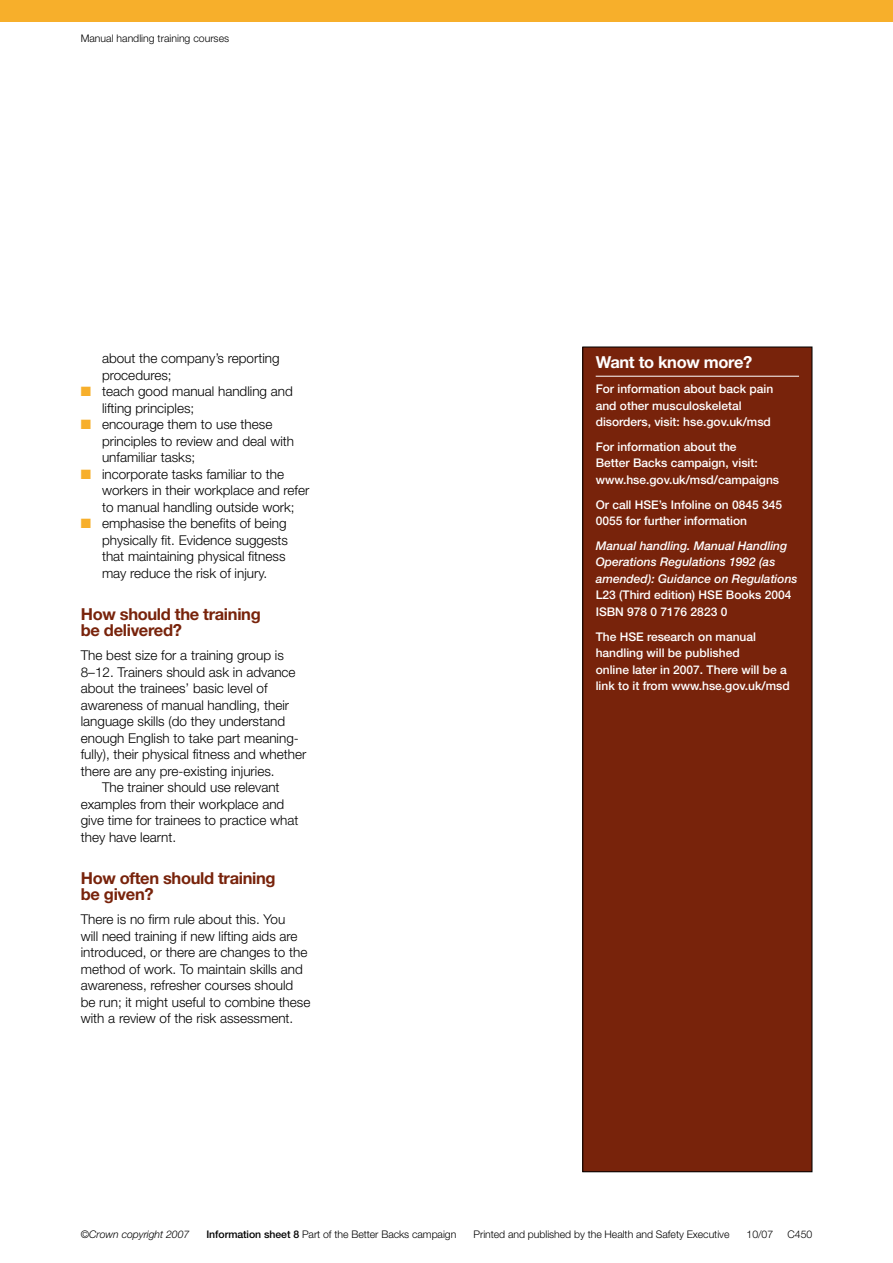
<style>
.page{position:relative;width:893px;height:1263px;background:#fff}
.page>*{position:absolute;margin:0;border:0;box-sizing:border-box;transform-origin:0 0}
.t1{font:700 16.5px/16.5px "Helvetica Neue";letter-spacing:-.02em;color:#78230b}
.t2{font:700 16.5px "Helvetica Neue";letter-spacing:-.02em;color:#fff}
.t3{font:300 13.5px/16.5px "Helvetica Neue";color:#000}
.t4{font:500 12px/16.5px "Helvetica Neue";color:#fff}
.t5{font:italic 500 12px/24.8px "Helvetica Neue";color:#fff}
.t6{font:300 10.5px "Helvetica Neue";letter-spacing:-.005em;color:#000}
.t7{font:italic 300 10.5px "Helvetica Neue";letter-spacing:-.005em;color:#000}
.s1{color:#f7af2b}
.s2{font-style:normal}
.s3{font-weight:500}
</style>
<div class="page">
<div style="left:0;top:0;width:893px;height:21px;background:#f7af2b"></div>
<div style="left:583px;top:347px;width:229px;height:825px;background:#78230b"></div>
<hr style="left:596px;top:376px;width:203px;height:1px;background:#fff">
<p class="t6" style="left:81px;top:32px;width:150px">Manual handling training courses</p>
<p class="t3" style="left:102px;top:350px;width:179px">about the company’s reporting</p>
<p class="t3" style="left:102px;top:366px;width:71px">procedures;</p>
<p class="t3" style="left:102px;top:383px;width:192px;text-indent:-21px"><span class="s1">■</span> teach good manual handling and lifting principles;</p>
<p class="t3" style="left:102px;top:416px;width:194px;text-indent:-21px"><span class="s1">■</span> encourage them to use these principles to review and deal with unfamiliar tasks;</p>
<p class="t3" style="left:102px;top:465px;width:209px;text-indent:-21px"><span class="s1">■</span> incorporate tasks familiar to the workers in their workplace and refer to manual handling outside work;</p>
<p class="t3" style="left:102px;top:515px;width:188px;text-indent:-21px"><span class="s1">■</span> emphasise the benefits of being physically fit. Evidence suggests that maintaining physical fitness may reduce the risk of injury.</p>
<h2 class="t1" style="left:81px;top:605px;width:182px">How should the training be delivered?</h2>
<p class="t3" style="left:81px;top:647px;width:227px">The best size for a training group is 8–12. Trainers should ask in advance about the trainees’ basic level of awareness of manual handling, their language skills (do they understand enough English to take part meaning&shy;fully), their physical fitness and whether there are any pre-existing injuries.</p>
<p class="t3" style="left:81px;top:779px;width:219px;text-indent:21px">The trainer should use relevant examples from their workplace and give time for trainees to practice what they have learnt.</p>
<h2 class="t1" style="left:81px;top:869px;width:196px">How often should training be given?</h2>
<p class="t3" style="left:81px;top:911px;width:231px">There is no firm rule about this. You<br>will need training if new lifting aids are introduced, or there are changes to the method of work. To maintain skills and awareness, refresher courses should be run; it might useful to combine these with a review of the risk assessment.</p>
<p class="t2" style="left:596px;top:352px;width:158px">Want to know more?</p>
<p class="t4" style="left:596px;top:380px;width:179px">For information about back pain and other musculoskeletal</p>
<p class="t4" style="left:596px;top:438px;width:164px">For information about the<br>Better Backs campaign, visit:</p>
<p class="t4" style="left:596px;top:413px;width:177px">disorders, visit: hse.gov.uk/msd</p>
<p class="t4" style="left:596px;top:467px;width:188px;line-height:24.8px">www.hse.gov.uk/msd/campaigns<br>Or call HSE’s Infoline on 0845 345</p>
<p class="t5" style="left:596px;top:508px;width:193px"><span class="s2">0055 for further information<br></span>Manual handling. Manual Handling</p>
<p class="t5" style="left:596px;top:554px;width:203px;line-height:16.5px">Operations Regulations 1992 (as amended): Guidance on Regulations</p>
<p class="t4" style="left:596px;top:603px;width:133px">ISBN 978 0 7176 2823 0</p>
<p class="t4" style="left:596px;top:644px;width:146px">handling will be published</p>
<p class="t4" style="left:596px;top:587px;width:197px">L23 (Third edition) HSE Books 2004</p>
<p class="t4" style="left:596px;top:628px;width:162px">The HSE research on manual</p>
<p class="t4" style="left:596px;top:661px;width:196px">online later in 2007. There will be a link to it from www.hse.gov.uk/msd</p>
<p class="t7" style="left:81px;top:1228px;width:110px"><span class="s2">©</span>Crown copyright 2007</p>
<p class="t6" style="left:206px;top:1228px;width:251px"><span class="s3">Information sheet 8</span> Part of the Better Backs campaign</p>
<p class="t6" style="left:473px;top:1228px;width:257px">Printed and published by the Health and Safety Executive</p>
<p class="t6" style="left:747px;top:1228px;width:28px">10/07</p>
<p class="t6" style="left:787px;top:1228px;width:26px">C450</p>
</div>
